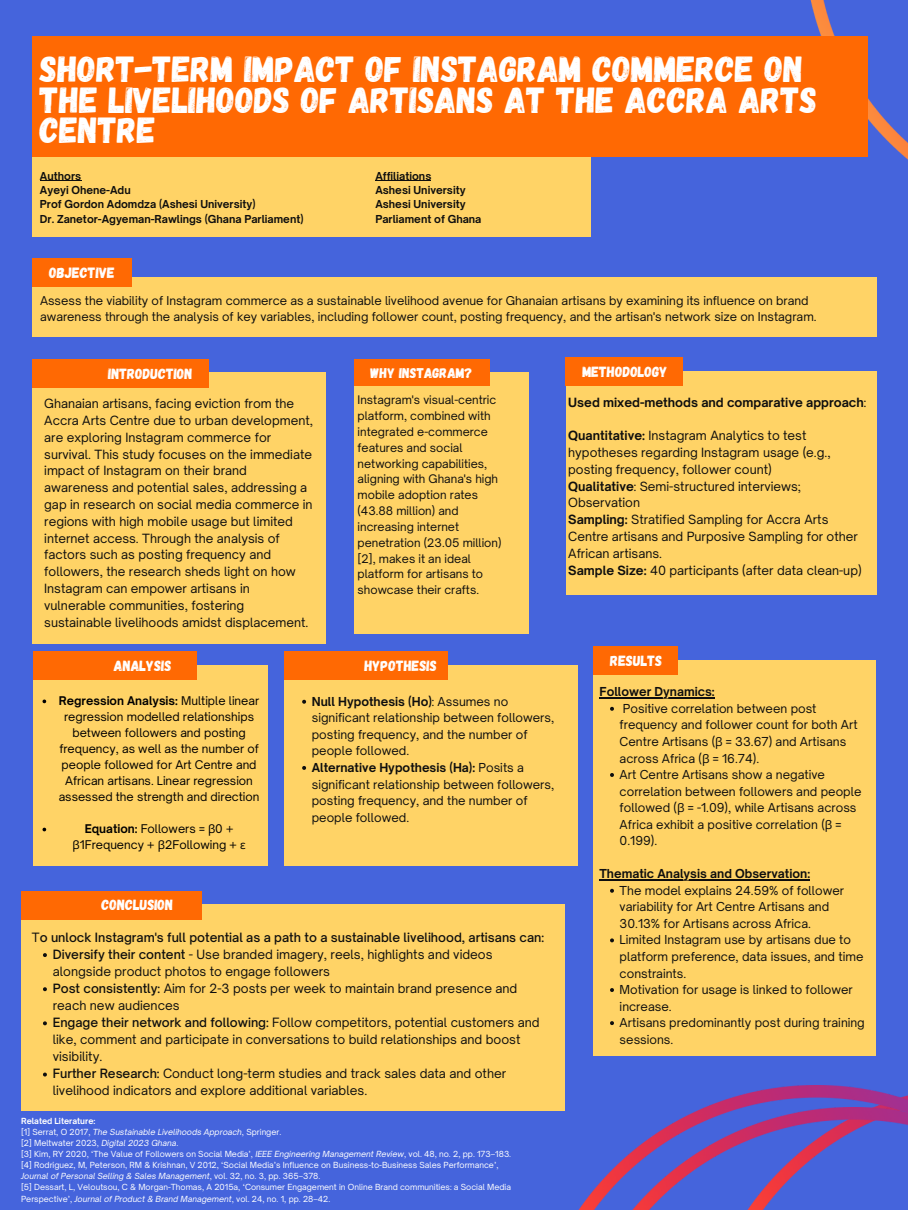
<style>
.page{position:relative;width:908px;height:1210px;background:#fff}
.page>*{position:absolute;margin:0;border:0;box-sizing:border-box;transform-origin:0 0}
.t1{font:36.26px/31px "Gagalin";color:#fff}
.t2{font:14.84px "Gagalin";color:#fff}
.t3{font:14.7px "Gagalin";color:#fff}
.t4{font:14.07px "Gagalin";color:#fff}
.t5{font:12.25px/17.1px "Open Sauce One";color:#0e0e0e}
.t6{font:500 12.25px "Open Sauce One";color:#0e0e0e}
.t7{font:12.18px/16.8px "Open Sauce One";color:#0e0e0e}
.t8{font:700 12.18px "Open Sauce One";color:#0e0e0e}
.t9{font:11.83px/16.5px "Open Sauce One";color:#0e0e0e}
.t10{font:700 11.83px "Open Sauce One";color:#0e0e0e}
.t11{font:11.65px/16.2px "Open Sauce One";color:#0e0e0e}
.t12{font:11.48px/16px "Open Sauce One";color:#000;text-align:center}
.t13{font:11.3px/15.8px "Open Sauce One";color:#0e0e0e}
.t14{font:700 10.5px "Open Sauce One";color:#0e0e0e}
.t15{font:8.05px/11px "Open Sauce One";color:#fff}
.t16{font:italic 8.05px "Open Sauce One";color:#fff}
.t17{font:700 8.05px "Open Sauce One";color:#fff}
.s1{font-weight:700}
.s2{font-family:"Noto Sans"}
.s3{font-weight:400}
.s4{font-weight:500}
.s5{font-style:normal}
.s6{font-style:italic}
</style>
<div class="page">
<div style="left:0;top:0;width:907px;height:1210px;background:#4564dc"></div>
<img style="left:810px;top:0;width:97px;height:159px">
<div style="left:32px;top:134px;width:558px;height:103px;background:#ffd366"></div>
<div style="left:32px;top:36px;width:835px;height:121px;background:#ff6903"></div>
<div style="left:565px;top:371px;width:311px;height:224px;background:#ffd366"></div>
<div style="left:565px;top:357px;width:117px;height:28px;background:#ff6903"></div>
<div style="left:32px;top:372px;width:293px;height:272px;background:#ffd366"></div>
<div style="left:32px;top:359px;width:177px;height:28px;background:#ff6903"></div>
<div style="left:593px;top:660px;width:283px;height:395px;background:#ffd366"></div>
<div style="left:593px;top:646px;width:84px;height:28px;background:#ff6903"></div>
<hr style="left:599px;top:697px;width:115px;height:1px;background:#0e0e0e">
<svg style="left:610px;top:707px;width:3px;height:4px"></svg>
<svg style="left:610px;top:773px;width:3px;height:4px"></svg>
<hr style="left:599px;top:879px;width:211px;height:1px;background:#0e0e0e">
<svg style="left:610px;top:938px;width:3px;height:4px"></svg>
<svg style="left:610px;top:988px;width:3px;height:4px"></svg>
<svg style="left:610px;top:1021px;width:3px;height:4px"></svg>
<div style="left:284px;top:665px;width:293px;height:200px;background:#ffd366"></div>
<div style="left:284px;top:651px;width:163px;height:28px;background:#ff6903"></div>
<svg style="left:302px;top:700px;width:4px;height:3px"></svg>
<svg style="left:302px;top:766px;width:4px;height:4px"></svg>
<div style="left:21px;top:904px;width:543px;height:207px;background:#ffd366"></div>
<div style="left:21px;top:891px;width:180px;height:28px;background:#ff6903"></div>
<svg style="left:43px;top:953px;width:4px;height:4px"></svg>
<svg style="left:43px;top:987px;width:4px;height:4px"></svg>
<svg style="left:43px;top:1021px;width:4px;height:4px"></svg>
<svg style="left:43px;top:1072px;width:4px;height:4px"></svg>
<div style="left:32px;top:277px;width:844px;height:59px;background:#ffd366"></div>
<div style="left:32px;top:258px;width:99px;height:29px;background:#ff6903"></div>
<div style="left:33px;top:665px;width:234px;height:200px;background:#ffd366"></div>
<div style="left:33px;top:651px;width:164px;height:28px;background:#ff6903"></div>
<svg style="left:42px;top:699px;width:4px;height:4px"></svg>
<svg style="left:42px;top:827px;width:4px;height:4px"></svg>
<div style="left:354px;top:372px;width:175px;height:262px;background:#ffd366"></div>
<div style="left:354px;top:359px;width:135px;height:27px;background:#ff6903"></div>
<hr style="left:40px;top:180px;width:41px;height:1px;background:#0e0e0e">
<hr style="left:375px;top:180px;width:56px;height:1px;background:#0e0e0e">
<img style="left:564px;top:1085px;width:343px;height:125px">
<p class="t1" style="left:40px;top:51px;width:778px">SHORT-TERM IMPACT OF INSTAGRAM COMMERCE ON<br>THE LIVELIHOODS OF ARTISANS AT THE ACCRA ARTS<br>CENTRE</p>
<p class="t14" style="left:40px;top:169px;width:43px">Authors</p>
<p class="t14" style="left:40px;top:183px;width:92px">Ayeyi Ohene-Adu</p>
<p class="t14" style="left:40px;top:198px;width:217px">Prof Gordon Adomdza (Ashesi University)</p>
<p class="t14" style="left:40px;top:212px;width:265px">Dr. Zanetor-Agyeman-Rawlings (Ghana Parliament)</p>
<p class="t2" style="left:49px;top:263px;width:67px">OBJECTIVE</p>
<p class="t14" style="left:375px;top:169px;width:57px">Affiliations</p>
<p class="t14" style="left:375px;top:183px;width:92px">Ashesi University</p>
<p class="t14" style="left:375px;top:198px;width:92px">Ashesi University</p>
<p class="t14" style="left:375px;top:212px;width:107px">Parliament of Ghana</p>
<p class="t11" style="left:40px;top:292px;width:777px">Assess the viability of Instagram commerce as a sustainable livelihood avenue for Ghanaian artisans by examining its influence on brand awareness through the analysis of key variables, including follower count, posting frequency, and the artisan's network size on Instagram.</p>
<p class="t3" style="left:108px;top:364px;width:86px">INTRODUCTION</p>
<p class="t7" style="left:44px;top:395px;width:270px">Ghanaian artisans, facing eviction from the Accra Arts Centre due to urban development, are exploring Instagram commerce for survival. This study focuses on the immediate impact of Instagram on their brand awareness and potential sales, addressing a gap in research on social media commerce in regions with high mobile usage but limited internet access. Through the analysis of factors such as posting frequency and followers, the research sheds light on how Instagram can empower artisans in vulnerable communities, fostering sustainable livelihoods amidst displacement.</p>
<p class="t4" style="left:370px;top:364px;width:104px">WHY INSTAGRAM?</p>
<p class="t13" style="left:357px;top:392px;width:145px">Instagram's visual-centric platform, combined with integrated e-commerce features and social networking capabilities, aligning with Ghana's high mobile adoption rates (43.88 million) and increasing internet penetration (23.05 million) [2], makes it an ideal platform for artisans to showcase their crafts.</p>
<p class="t3" style="left:114px;top:656px;width:59px">ANALYSIS</p>
<p class="t12" style="left:59px;top:692px;width:202px"><span class="s1">Regression Analysis:</span> Multiple linear regression modelled relationships between followers and posting frequency, as well as the number of people followed for Art Centre and African artisans. Linear regression assessed the strength and direction</p>
<p class="t12" style="left:73px;top:821px;width:174px"><span class="s1">Equation:</span> Followers = <span class="s2">β</span>0 + <span class="s2">β</span>1Frequency + <span class="s2">β</span>2Following + <span class="s2">ε</span></p>
<p class="t3" style="left:101px;top:895px;width:73px">CONCLUSION</p>
<p class="t3" style="left:364px;top:656px;width:74px">HYPOTHESIS</p>
<p class="t9" style="left:311px;top:693px;width:244px"><span class="s1">Null Hypothesis (Ho)</span>: Assumes no significant relationship between followers, posting frequency, and the number of people followed.</p>
<p class="t9" style="left:311px;top:759px;width:244px"><span class="s1">Alternative Hypothesis (Ha):</span> Posits a significant relationship between followers, posting frequency, and the number of people followed.</p>
<p class="t6" style="left:32px;top:929px;width:513px"><span class="s3">T</span>o unlock Instagram's full potential as a path to a sustainable livelihood, artisans can:</p>
<p class="t5" style="left:53px;top:945px;width:441px"><span class="s4">Diversify their content</span> - Use branded imagery, reels, highlights and videos alongside product photos to engage followers</p>
<p class="t5" style="left:53px;top:979px;width:466px"><span class="s4">Post consistently:</span> Aim for 2-3 posts per week to maintain brand presence and reach new audiences</p>
<p class="t5" style="left:53px;top:1014px;width:488px"><span class="s4">Engage their network and following:</span> Follow competitors, potential customers and like, comment and participate in conversations to build relationships and boost visibility.</p>
<p class="t5" style="left:53px;top:1065px;width:455px"><span class="s4">Further Research:</span> Conduct long-term studies and track sales data and other livelihood indicators and explore additional variables.</p>
<p class="t17" style="left:21px;top:1116px;width:76px">Related Literature:</p>
<p class="t16" style="left:21px;top:1127px;width:261px"><span class="s5">[1] Serrat, O 2017,</span> The Sustainable Livelihoods Approach<span class="s5">, Springer.</span></p>
<p class="t15" style="left:21px;top:1137px;width:159px">[2] Meltwater 2023, <span class="s6">Digital 2023 Ghana</span>.</p>
<p class="t15" style="left:21px;top:1148px;width:491px">[3] Kim, RY 2020, ‘The Value of Followers on Social Media’, <span class="s6">IEEE Engineering Management Review</span>, vol. 48, no. 2, pp. 173–183.</p>
<p class="t15" style="left:21px;top:1159px;width:479px">[4] Rodriguez, M, Peterson, RM &amp; Krishnan, V 2012, ‘Social Media’s Influence on Business-to-Business Sales Performance’,<br><span class="s6">Journal of Personal Selling &amp; Sales Management</span>, vol. 32, no. 3, pp. 365–378.</p>
<p class="t15" style="left:21px;top:1182px;width:491px">[5] Dessart, L, Veloutsou, C &amp; Morgan-Thomas, A 2015a, ‘Consumer Engagement in Online Brand communities: a Social Media<br>Perspective’, <span class="s6">Journal of Product &amp; Brand Management</span>, vol. 24, no. 1, pp. 28–42.</p>
<p class="t3" style="left:582px;top:362px;width:87px">METHODOLOGY</p>
<p class="t8" style="left:568px;top:394px;width:299px">Used mixed-methods and comparative approach<span class="s3">:</span></p>
<p class="t7" style="left:568px;top:427px;width:264px"><span class="s1">Quantitative:</span> Instagram Analytics to test hypotheses regarding Instagram usage (e.g., posting frequency, follower count)</p>
<p class="t7" style="left:568px;top:477px;width:234px"><span class="s1">Qualitative</span>: Semi-structured interviews;<br>Observation</p>
<p class="t7" style="left:568px;top:511px;width:291px"><span class="s1">Sampling:</span> Stratified Sampling for Accra Arts<br>Centre artisans and Purposive Sampling for other<br>African artisans.</p>
<p class="t7" style="left:568px;top:561px;width:295px"><span class="s1">Sample Size:</span> 40 participants (after data clean-up)</p>
<p class="t3" style="left:610px;top:651px;width:53px">RESULTS</p>
<p class="t10" style="left:599px;top:684px;width:117px">Follower Dynamics:</p>
<p class="t9" style="left:619px;top:700px;width:239px">Positive correlation between post frequency and follower count for both Art Centre Artisans (<span class="s2">β</span> = 33.67) and Artisans across Africa (<span class="s2">β</span> = 16.74).</p>
<p class="t9" style="left:619px;top:766px;width:243px">Art Centre Artisans show a negative correlation between followers and people followed (<span class="s2">β</span> = -1.09), while Artisans across Africa exhibit a positive correlation (<span class="s2">β</span> = 0.199).</p>
<p class="t10" style="left:599px;top:866px;width:212px">Thematic Analysis and Observation:</p>
<p class="t9" style="left:619px;top:882px;width:226px">The model explains 24.59% of follower variability for Art Centre Artisans and<br>30.13% for Artisans across Africa.</p>
<p class="t9" style="left:619px;top:931px;width:245px">Limited Instagram use by artisans due to platform preference, data issues, and time constraints.</p>
<p class="t9" style="left:619px;top:981px;width:235px">Motivation for usage is linked to follower increase.</p>
<p class="t9" style="left:619px;top:1014px;width:246px">Artisans predominantly post during training sessions.</p>
</div>
